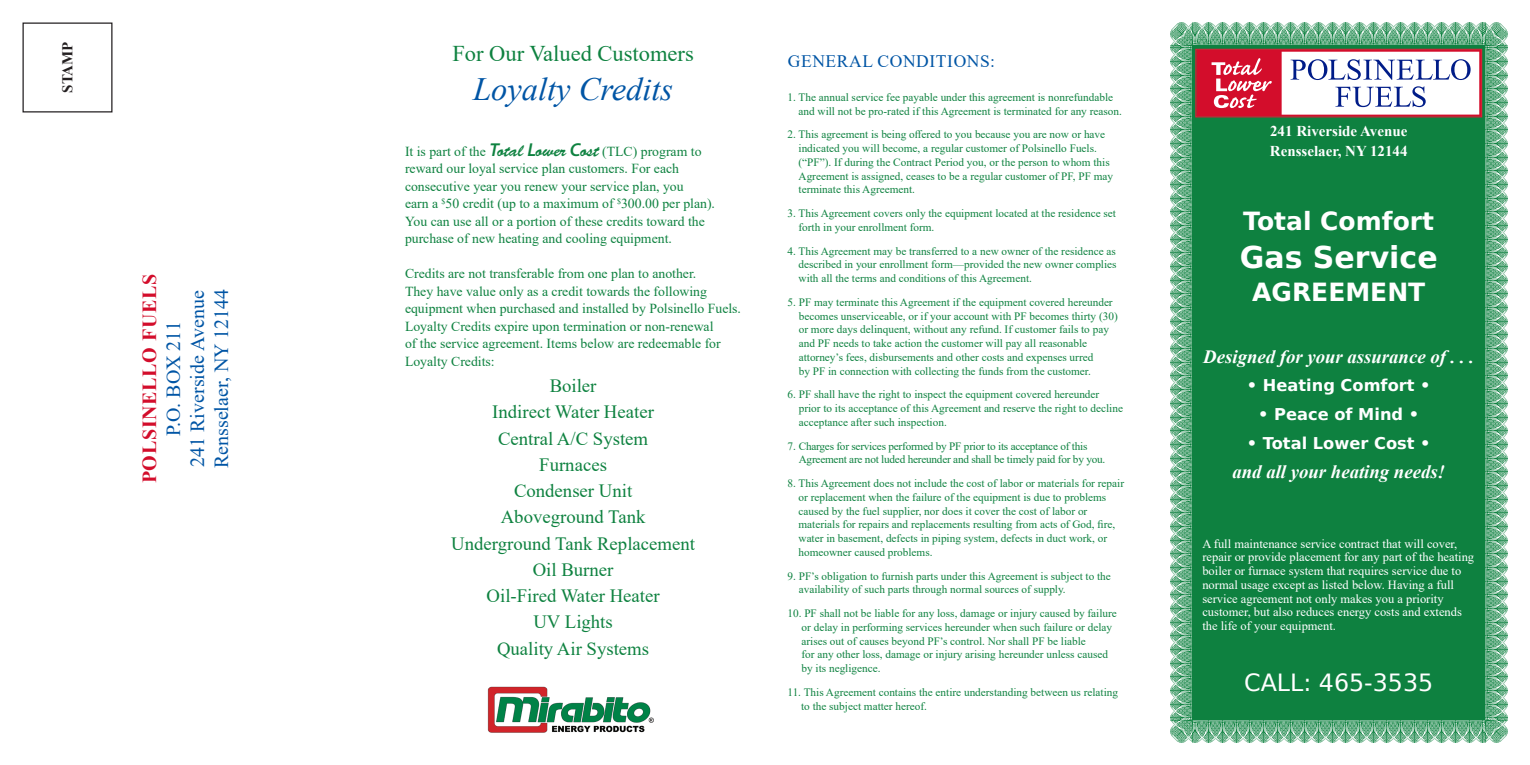
<style>
.page{position:relative;width:1530px;height:765px;background:#fff}
.page>*{position:absolute;margin:0;border:0;box-sizing:border-box;transform-origin:0 0}
.t1{font:italic 32.5px "Times New Roman";color:#0155a5}
.t2{font:700 30px "Bitstream Vera Sans";color:#fff}
.t3{font:700 25px "Bitstream Vera Sans";color:#fff}
.t4{font:23.75px "Bitstream Vera Sans";color:#fff}
.t5{font:22.5px "Times New Roman";color:#0e8240}
.t6{font:20px "Times New Roman";color:#0155a5}
.t7{font:700 20px "Times New Roman";letter-spacing:.035em;color:#d30d2b}
.t8{font:18.75px "Times New Roman";color:#0e8240}
.t9{font:italic 700 18.75px "Times New Roman";color:#fff}
.t10{font:17.5px "Times New Roman";letter-spacing:.035em;color:#0155a5}
.t11{font:700 16.25px "Bitstream Vera Sans";color:#fff}
.t12{font:700 15px "Times New Roman";color:#fff}
.t13{font:700 15px "Times New Roman";color:#231f20}
.t14{font:13.75px/17.5px "Times New Roman";color:#0e8240}
.t15{font:12.5px/13.8px "Times New Roman";color:#fff}
.t16{font:11.25px/13.8px "Times New Roman";color:#0e8240}
.t17{font:11.25px/13.8px "Times New Roman";letter-spacing:-.02em;color:#0e8240}
.s1{font-family:"Myriad Pro";font-weight:600;font-style:italic;font-size:18.75px}
.s2{font-family:"Brush Script Std";font-size:17.5px}
</style>
<div class="page">
<div style="left:1193px;top:45px;width:292px;height:675px;background:#0e8140"></div>
<img style="left:1170px;top:23px;width:23px;height:697px">
<img style="left:1170px;top:720px;width:315px;height:22px">
<img style="left:1485px;top:23px;width:23px;height:719px">
<img style="left:1193px;top:23px;width:292px;height:22px">
<div style="left:22px;top:22px;width:90px;height:90px;border:1px solid #231f20"></div>
<svg style="left:1195px;top:48px;width:288px;height:70px;background:#d79fae"></svg>
<img style="left:487px;top:686px;width:167px;height:47px">
<p class="t13" style="left:57px;top:93px;width:53px;rotate:-90deg">STAMP</p>
<p class="t7" style="left:135px;top:483px;width:211px;rotate:-90deg">POLSINELLO FUELS</p>
<p class="t6" style="left:159px;top:436px;width:116px;rotate:-90deg">P.O. BOX 211</p>
<p class="t6" style="left:183px;top:467px;width:178px;rotate:-90deg">241 Riverside Avenue</p>
<p class="t6" style="left:207px;top:468px;width:180px;rotate:-90deg">Rensselaer, NY 12144</p>
<p class="t5" style="left:452px;top:37px;width:243px">For Our Valued Customers</p>
<p class="t1" style="left:473px;top:66px;width:202px">Loyalty Credits</p>
<p class="t14" style="left:405px;top:142px;width:312px">It is part of the <span class="s1">T</span><span class="s2">otal</span> <span class="s1">L</span><span class="s2">ower</span> <span class="s1">C</span><span class="s2">ost</span> (TLC) program to reward our loyal service plan customers. For each consecutive year you renew your service plan, you<br>earn a <sup>$</sup>50 credit (up to a maximum of <sup>$</sup>300.00 per plan).<br>You can use all or a portion of these credits toward the purchase of new heating and cooling equipment.</p>
<p class="t14" style="left:405px;top:265px;width:338px">Credits are not transferable from one plan to another.<br>They have value only as a credit towards the following equipment when purchased and installed by Polsinello Fuels.<br>Loyalty Credits expire upon termination or non-renewal<br>of the service agreement. Items below are redeemable for Loyalty Credits:</p>
<p class="t8" style="left:550px;top:373px;width:48px">Boiler</p>
<p class="t8" style="left:492px;top:399px;width:163px">Indirect Water Heater</p>
<p class="t8" style="left:498px;top:425px;width:152px">Central A/C System</p>
<p class="t8" style="left:539px;top:451px;width:69px">Furnaces</p>
<p class="t8" style="left:514px;top:478px;width:120px">Condenser Unit</p>
<p class="t8" style="left:501px;top:504px;width:146px">Aboveground Tank</p>
<p class="t8" style="left:451px;top:530px;width:245px">Underground Tank Replacement</p>
<p class="t8" style="left:533px;top:556px;width:82px">Oil Burner</p>
<p class="t8" style="left:487px;top:583px;width:175px">Oil-Fired Water Heater</p>
<p class="t8" style="left:533px;top:609px;width:81px">UV Lights</p>
<p class="t8" style="left:497px;top:635px;width:154px">Quality Air Systems</p>
<p class="t10" style="left:788px;top:49px;width:209px">GENERAL CONDITIONS:</p>
<p class="t16" style="left:799px;top:90px;width:325px;text-indent:-11px">1. The annual service fee payable under this agreement is nonrefundable and will not be pro-rated if this Agreement is terminated for any reason.</p>
<p class="t16" style="left:799px;top:127px;width:316px;text-indent:-11px">2. This agreement is being offered to you because you are now or have indicated you will become, a regular customer of Polsinello Fuels. (“PF”). If during the Contract Period you, or the person to whom this Agreement is assigned, ceases to be a regular customer of PF, PF may terminate this Agreement.</p>
<p class="t16" style="left:799px;top:206px;width:319px;text-indent:-11px">3. This Agreement covers only the equipment located at the residence set forth in your enrollment form.</p>
<p class="t16" style="left:799px;top:244px;width:320px;text-align:justify;text-indent:-11px">4. This Agreement may be transferred to a new owner of the residence as described in your enrollment form—provided the new owner complies with all the terms and conditions of this Agreement.</p>
<p class="t16" style="left:799px;top:295px;width:321px;text-indent:-11px">5. PF may terminate this Agreement if the equipment covered hereunder becomes unserviceable, or if your account with PF becomes thirty (30) or more days delinquent, without any refund. If customer fails to pay and PF needs to take action the customer will pay all reasonable attorney’s fees, disbursements and other costs and expenses urred<br>by PF in connection with collecting the funds from the customer.</p>
<p class="t16" style="left:799px;top:387px;width:326px;text-indent:-11px">6. PF shall have the right to inspect the equipment covered hereunder prior to its acceptance of this Agreement and reserve the right to decline acceptance after such inspection.</p>
<p class="t17" style="left:799px;top:439px;width:308px;text-indent:-11px">7. Charges for services performed by PF prior to its acceptance of this<br>Agreement are not luded hereunder and shall be timely paid for by you.</p>
<p class="t16" style="left:799px;top:476px;width:327px;text-indent:-11px">8. This Agreement does not include the cost of labor or materials for repair or replacement when the failure of the equipment is due to problems caused by the fuel supplier, nor does it cover the cost of labor or materials for repairs and replacements resulting from acts of God, fire, water in basement, defects in piping system, defects in duct work, or homeowner caused problems.</p>
<p class="t16" style="left:799px;top:569px;width:314px;text-indent:-11px">9. PF’s obligation to furnish parts under this Agreement is subject to the availability of such parts through normal sources of supply.</p>
<p class="t16" style="left:802px;top:606px;width:317px;text-indent:-14px">10. PF shall not be liable for any loss, damage or injury caused by failure or delay in performing services hereunder when such failure or delay arises out of causes beyond PF’s control. Nor shall PF be liable<br>for any other loss, damage or injury arising hereunder unless caused by its negligence.</p>
<p class="t16" style="left:801px;top:685px;width:318px;text-indent:-14px">11. This Agreement contains the entire understanding between us relating to the subject matter hereof.</p>
<p class="t12" style="left:1270px;top:121px;width:139px">241 Riverside Avenue</p>
<p class="t12" style="left:1270px;top:141px;width:139px">Rensselaer, NY 12144</p>
<p class="t3" style="left:1243px;top:207px;width:192px">Total Comfort</p>
<p class="t2" style="left:1240px;top:240px;width:199px">Gas Service</p>
<p class="t3" style="left:1252px;top:278px;width:175px">AGREEMENT</p>
<p class="t9" style="left:1203px;top:343px;width:272px">Designed for your assurance of . . .</p>
<p class="t11" style="left:1247px;top:376px;width:185px">• Heating Comfort •</p>
<p class="t11" style="left:1258px;top:405px;width:163px">• Peace of Mind •</p>
<p class="t11" style="left:1247px;top:434px;width:185px">• Total Lower Cost •</p>
<p class="t9" style="left:1232px;top:458px;width:214px">and all your heating needs!</p>
<p class="t15" style="left:1202px;top:536px;width:273px">A full maintenance service contract that will cover, repair or provide placement for any part of the heating boiler or furnace system that requires service due to normal usage except as listed below. Having a full service agreement not only makes you a priority customer, but also reduces energy costs and extends the life of your equipment.</p>
<p class="t4" style="left:1244px;top:669px;width:191px">CALL: 465-3535</p>
</div>
